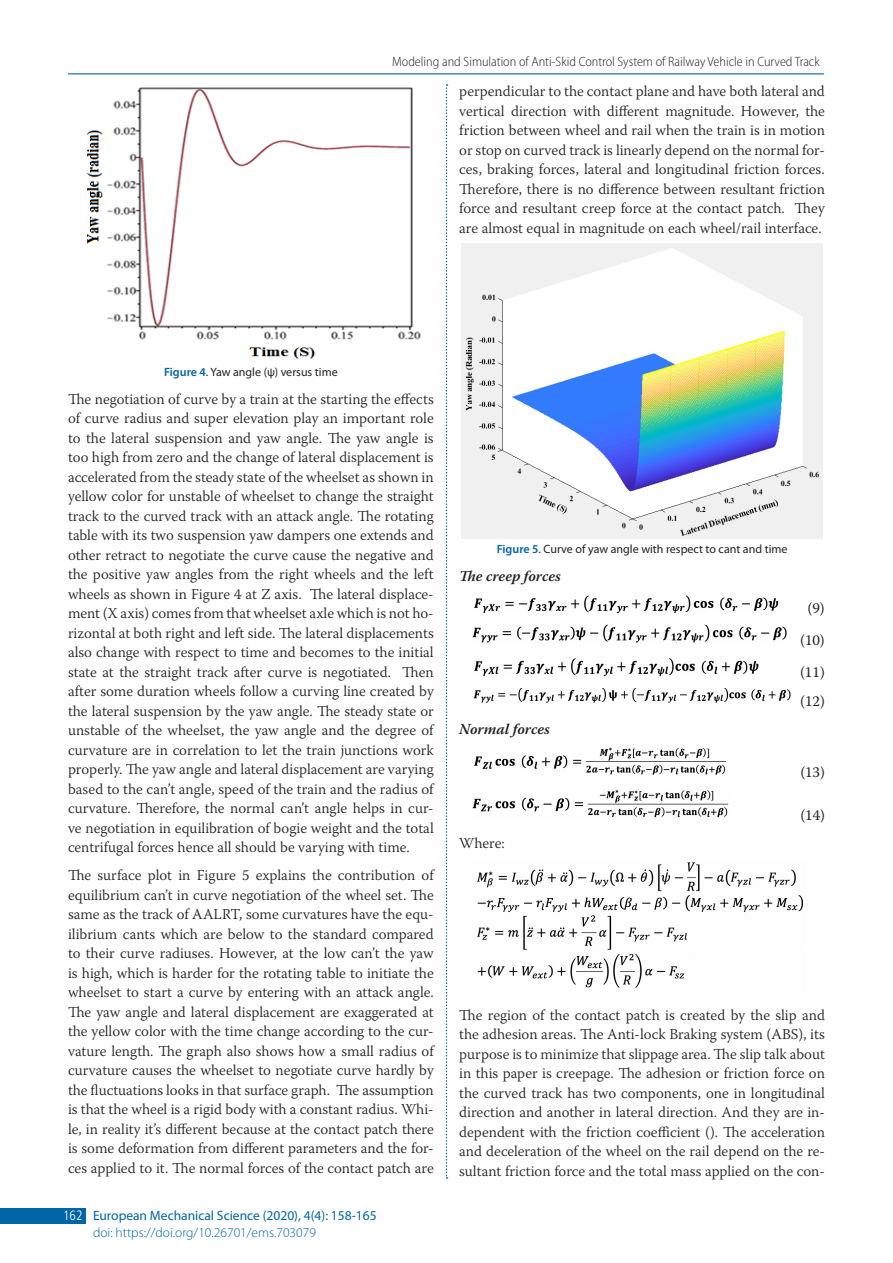
<style>
.page{position:relative;width:893px;height:1263px;background:#fff}
.page>*{position:absolute;margin:0;border:0;box-sizing:border-box;transform-origin:0 0}
.Metin{font:300 15px/19.5px "Warnock Pro";color:#231f20;text-align:justify}
.Baslik-3{font:italic 600 15px "Warnock Pro";color:#231f20}
.Denklem{font:15px "Warnock Pro";letter-spacing:-.005em;color:#231f20}
.t1{font:13.5px/16.2px "Myriad Pro";color:#0064a7}
.t2{font:300 semi-condensed 13.5px "Myriad Pro";color:#231f20}
.ResimYaz{font:12px "Myriad Pro";color:#231f20}
.s1{font-weight:600;color:#0064a7}
.s2{font-family:"Frutiger LT Std";font-weight:300;font-stretch:condensed;color:#fff}
.s3{font-weight:300}
</style>
<div class="page">
<div style="left:1px;top:1208px;width:85px;height:15px;background:#0064a7"></div>
<hr style="left:68px;top:73px;width:756px;height:1px;background:#0064a7">
<svg style="left:446px;top:84px;width:1px;height:1095px"></svg>
<img style="left:87px;top:87px;width:334px;height:272px">
<img style="left:462px;top:244px;width:360px;height:294px">
<img style="left:474px;top:595px;width:305px;height:18px">
<img style="left:472px;top:624px;width:315px;height:19px">
<img style="left:474px;top:658px;width:285px;height:19px">
<img style="left:473px;top:688px;width:318px;height:15px">
<img style="left:474px;top:747px;width:252px;height:28px">
<img style="left:472px;top:789px;width:257px;height:29px">
<img style="left:477px;top:862px;width:326px;height:126px">
<p class="t2" style="left:392px;top:54px;width:429px">Modeling and Simulation of Anti-Skid Control System of Railway Vehicle in Curved Track</p>
<p class="Metin" style="left:459px;top:81px;width:367px">perpendicular to the contact plane and have both lateral and vertical direction with different magnitude. However, the friction between wheel and rail when the train is in motion or stop on curved track is linearly depend on the normal for&shy;ces, braking forces, lateral and longitudinal friction forces.<br>Therefore, there is no difference between resultant friction force and resultant creep force at the contact patch. They are almost equal in magnitude on each wheel/rail interface.</p>
<p class="ResimYaz" style="left:164px;top:364px;width:175px"><span class="s1">Figure 4</span>. Yaw angle (ψ) versus time</p>
<p class="Metin" style="left:68px;top:389px;width:367px">The negotiation of curve by a train at the starting the effects of curve radius and super elevation play an important role to the lateral suspension and yaw angle. The yaw angle is too high from zero and the change of lateral displacement is accelerated from the steady state of the wheelset as shown in yellow color for unstable of wheelset to change the straight track to the curved track with an attack angle. The rotating table with its two suspension yaw dampers one extends and other retract to negotiate the curve cause the negative and the positive yaw angles from the right wheels and the left wheels as shown in Figure 4 at Z axis. The lateral displace&shy;ment (X axis) comes from that wheelset axle which is not ho&shy;rizontal at both right and left side. The lateral displacements also change with respect to time and becomes to the initial state at the straight track after curve is negotiated. Then after some duration wheels follow a curving line created by the lateral suspension by the yaw angle. The steady state or unstable of the wheelset, the yaw angle and the degree of curvature are in correlation to let the train junctions work properly. The yaw angle and lateral displacement are varying based to the can’t angle, speed of the train and the radius of curvature. Therefore, the normal can’t angle helps in cur&shy;ve negotiation in equilibration of bogie weight and the total centrifugal forces hence all should be varying with time.</p>
<p class="Metin" style="left:68px;top:865px;width:367px">The surface plot in Figure 5 explains the contribution of equilibrium can’t in curve negotiation of the wheel set. The same as the track of AALRT, some curvatures have the equ&shy;ilibrium cants which are below to the standard compared to their curve radiuses. However, at the low can’t the yaw is high, which is harder for the rotating table to initiate the wheelset to start a curve by entering with an attack angle.<br>The yaw angle and lateral displacement are exaggerated at the yellow color with the time change according to the cur&shy;vature length. The graph also shows how a small radius of curvature causes the wheelset to negotiate curve hardly by the fluctuations looks in that surface graph. The assumption is that the wheel is a rigid body with a constant radius. Whi&shy;le, in reality it’s different because at the contact patch there is some deformation from different parameters and the for&shy;ces applied to it. The normal forces of the contact patch are</p>
<p class="t1" style="left:93px;top:1207px;width:285px;text-indent:-30px"><span class="s2">162</span> European Mechanical Science (2020), 4(4): 158-165 <span class="s3">doi: https://doi.org/10.26701/ems.703079</span></p>
<p class="ResimYaz" style="left:497px;top:541px;width:292px"><span class="s1">Figure 5</span>. Curve of yaw angle with respect to cant and time</p>
<p class="Baslik-3" style="left:459px;top:567px;width:103px">The creep forces</p>
<p class="Baslik-3" style="left:459px;top:720px;width:92px">Normal forces</p>
<p class="Metin" style="left:459px;top:833px;width:47px">Where:</p>
<p class="Denklem" style="left:807px;top:599px;width:19px">(9)</p>
<p class="Denklem" style="left:800px;top:631px;width:26px">(10)</p>
<p class="Denklem" style="left:800px;top:663px;width:26px">(11)</p>
<p class="Denklem" style="left:800px;top:692px;width:26px">(12)</p>
<p class="Denklem" style="left:800px;top:763px;width:26px">(13)</p>
<p class="Denklem" style="left:800px;top:806px;width:26px">(14)</p>
<p class="Metin" style="left:459px;top:1005px;width:367px">The region of the contact patch is created by the slip and the adhesion areas. The Anti-lock Braking system (ABS), its purpose is to minimize that slippage area. The slip talk about in this paper is creepage. The adhesion or friction force on the curved track has two components, one in longitudinal direction and another in lateral direction. And they are in&shy;dependent with the friction coefficient (). The acceleration and deceleration of the wheel on the rail depend on the re&shy;sultant friction force and the total mass applied on the con-</p>
</div>
